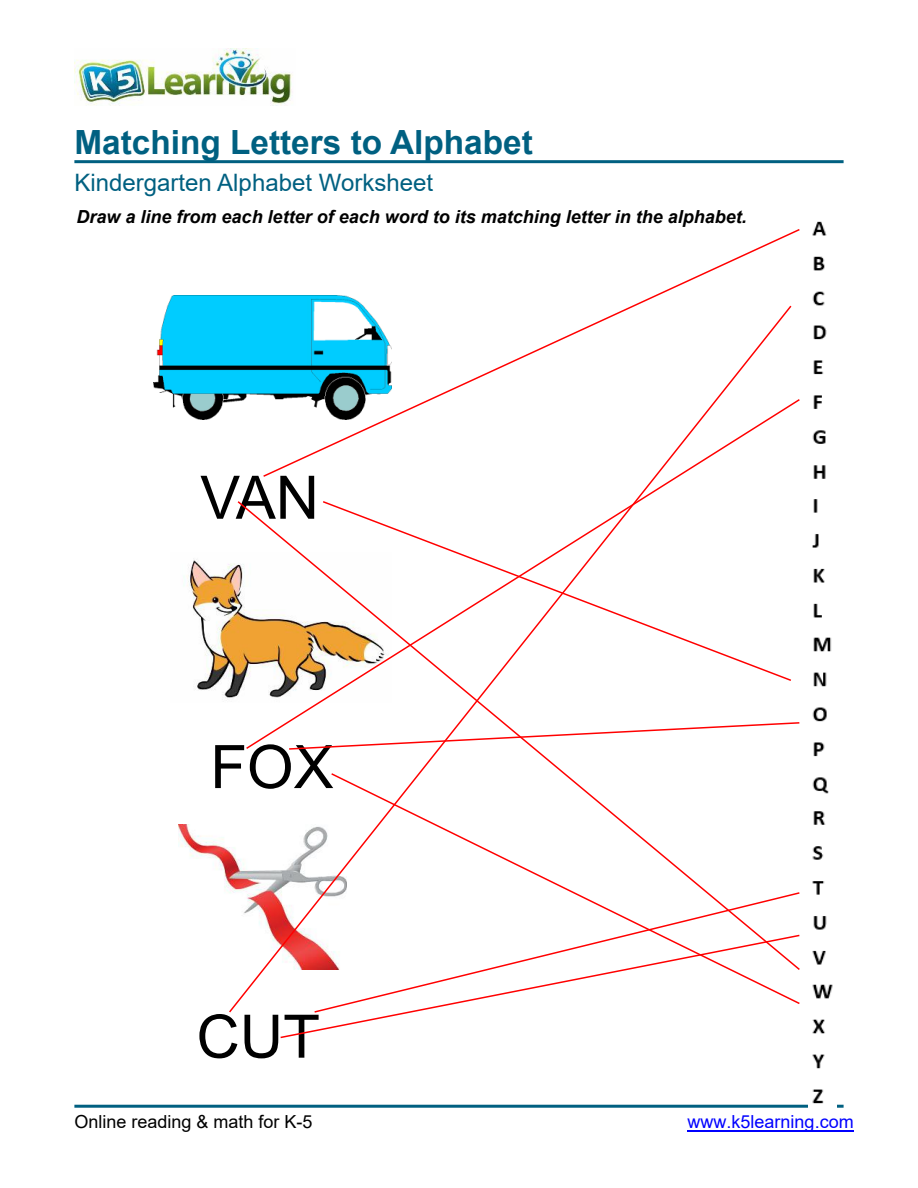
<style>
.page{position:relative;width:918px;height:1188px;background:#fff}
.page>*{position:absolute;margin:0;border:0;box-sizing:border-box;transform-origin:0 0}
.t1{font:60px "Arial";color:#000}
.t2{font:700 33.3px "Arial";color:#006081}
.t3{font:24px "Arial";color:#006081}
.t4{font:italic 700 18px "Arial";color:#000}
.t5{font:18px "Arial";color:#000}
.t6{font:18px "Arial";color:#00f}
</style>
<div class="page">
<hr style="left:74px;top:160px;width:770px;height:3px;background:#006081">
<hr style="left:74px;top:1105px;width:770px;height:3px;background:#006081">
<hr style="left:687px;top:1130px;width:167px;height:2px;background:#00f">
<img style="left:74px;top:49px;width:219px;height:57px">
<img style="left:153px;top:295px;width:109px;height:124px">
<img style="left:187px;top:559px;width:40px;height:139px">
<img style="left:179px;top:825px;width:48px;height:63px">
<svg style="left:262px;top:229px;width:538px;height:75px"></svg>
<svg style="left:227px;top:304px;width:566px;height:709px"></svg>
<svg style="left:279px;top:934px;width:125px;height:105px"></svg>
<svg style="left:313px;top:891px;width:487px;height:123px"></svg>
<img style="left:808px;top:221px;width:28px;height:887px">
<h2 class="t2" style="left:74px;top:129px;width:460px">Matching Letters to Alphabet</h2>
<h3 class="t3" style="left:74px;top:174px;width:360px">Kindergarten Alphabet Worksheet</h3>
<p class="t4" style="left:77px;top:210px;width:672px">Draw a line from each letter of each word to its matching letter in the alphabet.</p>
<h1 class="t1" style="left:200px;top:475px;width:120px">VAN</h1>
<h1 class="t1" style="left:210px;top:744px;width:125px">FOX</h1>
<h1 class="t1" style="left:196px;top:1014px;width:125px">CUT</h1>
<p class="t5" style="left:74px;top:1115px;width:240px">Online reading &amp; math for K-5</p>
<p class="t6" style="left:687px;top:1115px;width:168px">www.k5learning.com</p>
</div>
